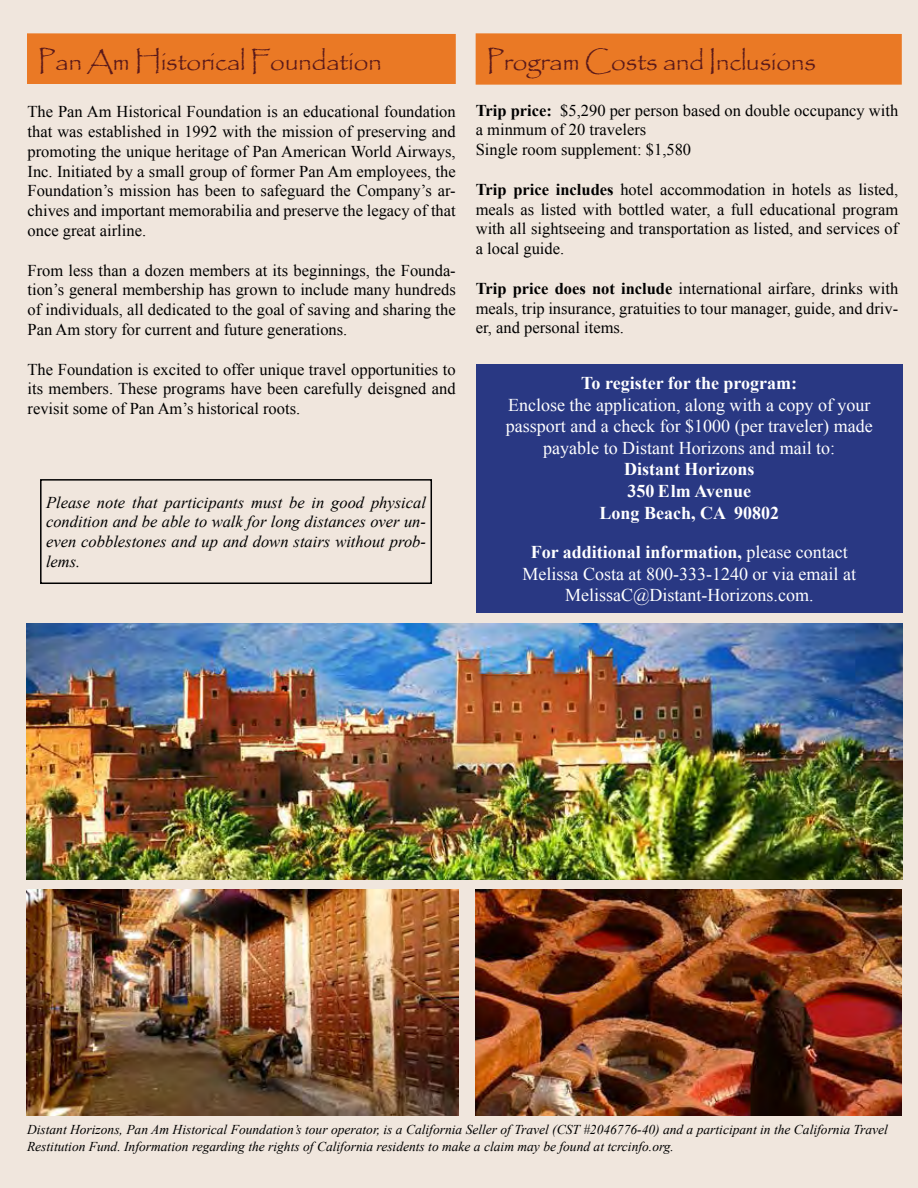
<style>
.page{position:relative;width:918px;height:1188px;background:#f0e6dd}
.page>*{position:absolute;margin:0;border:0;box-sizing:border-box;transform-origin:0 0}
.t1{font:27px "Papyrus";letter-spacing:-.02em;color:#5a191a}
.t2{font:18px/21.6px "Times New Roman";color:#fff;text-align:center}
.t3{font:700 18px/21.6px "Times New Roman";color:#fff;text-align:center}
.t4{font:16.5px/19.8px "Times New Roman";color:#000;text-align:justify}
.t5{font:italic 16.5px/19.8px "Times New Roman";color:#000;text-align:justify}
.t6{font:italic 13.5px/16.2px "Times New Roman";color:#000}
.s1{font-weight:700}
</style>
<div class="page">
<img style="left:27px;top:889px;width:432px;height:227px">
<div style="left:476px;top:33px;width:426px;height:52px;background:#ea7925"></div>
<div style="left:476px;top:364px;width:427px;height:248px;background:#293883"></div>
<div style="left:27px;top:33px;width:429px;height:51px;background:#ea7925"></div>
<div style="left:40px;top:479px;width:392px;height:105px;border:2px solid #000"></div>
<img style="left:27px;top:624px;width:876px;height:256px">
<img style="left:476px;top:889px;width:426px;height:227px">
<h1 class="t1" style="left:38px;top:45px;width:346px">Pan Am Historical Foundation</h1>
<p class="t4" style="left:28px;top:101px;width:430px">The Pan Am Historical Foundation is an educational foundation that was established in 1992 with the mission of preserving and promoting the unique heritage of Pan American World Airways, Inc. Initiated by a small group of former Pan Am employees, the Foundation’s mission has been to safeguard the Company’s ar&shy;chives and important memorabilia and preserve the legacy of that once great airline.</p>
<p class="t4" style="left:28px;top:260px;width:430px">From less than a dozen members at its beginnings, the Founda&shy;tion’s general membership has grown to include many hundreds of individuals, all dedicated to the goal of saving and sharing the Pan Am story for current and future generations.</p>
<p class="t4" style="left:28px;top:359px;width:430px">The Foundation is excited to offer unique travel opportunities to its members. These programs have been carefully deisgned and revisit some of Pan Am’s historical roots.</p>
<p class="t5" style="left:46px;top:492px;width:381px">Please note that participants must be in good physical condition and be able to walk for long distances over un&shy;even cobblestones and up and down stairs without prob&shy;lems.</p>
<h1 class="t1" style="left:486px;top:45px;width:331px">Program Costs and Inclusions</h1>
<p class="t4" style="left:476px;top:100px;width:424px;text-align:left"><span class="s1">Trip price:</span> $5,290 per person based on double occupancy with a minmum of 20 travelers<br>Single room supplement: $1,580</p>
<p class="t4" style="left:476px;top:179px;width:424px"><span class="s1">Trip price includes</span> hotel accommodation in hotels as listed, meals as listed with bottled water, a full educational program with all sightseeing and transportation as listed, and services of a local guide.</p>
<p class="t4" style="left:476px;top:278px;width:424px"><span class="s1">Trip price does not include</span> international airfare, drinks with meals, trip insurance, gratuities to tour manager, guide, and driv&shy;er, and personal items.</p>
<p class="t3" style="left:581px;top:372px;width:217px">To register for the program:</p>
<p class="t2" style="left:506px;top:394px;width:368px">Enclose the application, along with a copy of your passport and a check for $1000 (per traveler) made payable to Distant Horizons and mail to:</p>
<p class="t3" style="left:600px;top:458px;width:181px">Distant Horizons<br>350 Elm Avenue<br>Long Beach, CA 90802</p>
<p class="t2" style="left:523px;top:541px;width:335px"><span class="s1">For additional information,</span> please contact<br>Melissa Costa at 800-333-1240 or via email at<br>MelissaC@Distant-Horizons.com.</p>
<p class="t6" style="left:27px;top:1121px;width:863px">Distant Horizons, Pan Am Historical Foundation’s tour operator, is a California Seller of Travel (CST #2046776-40) and a participant in the California Travel<br>Restitution Fund. Information regarding the rights of California residents to make a claim may be found at tcrcinfo.org.</p>
</div>
